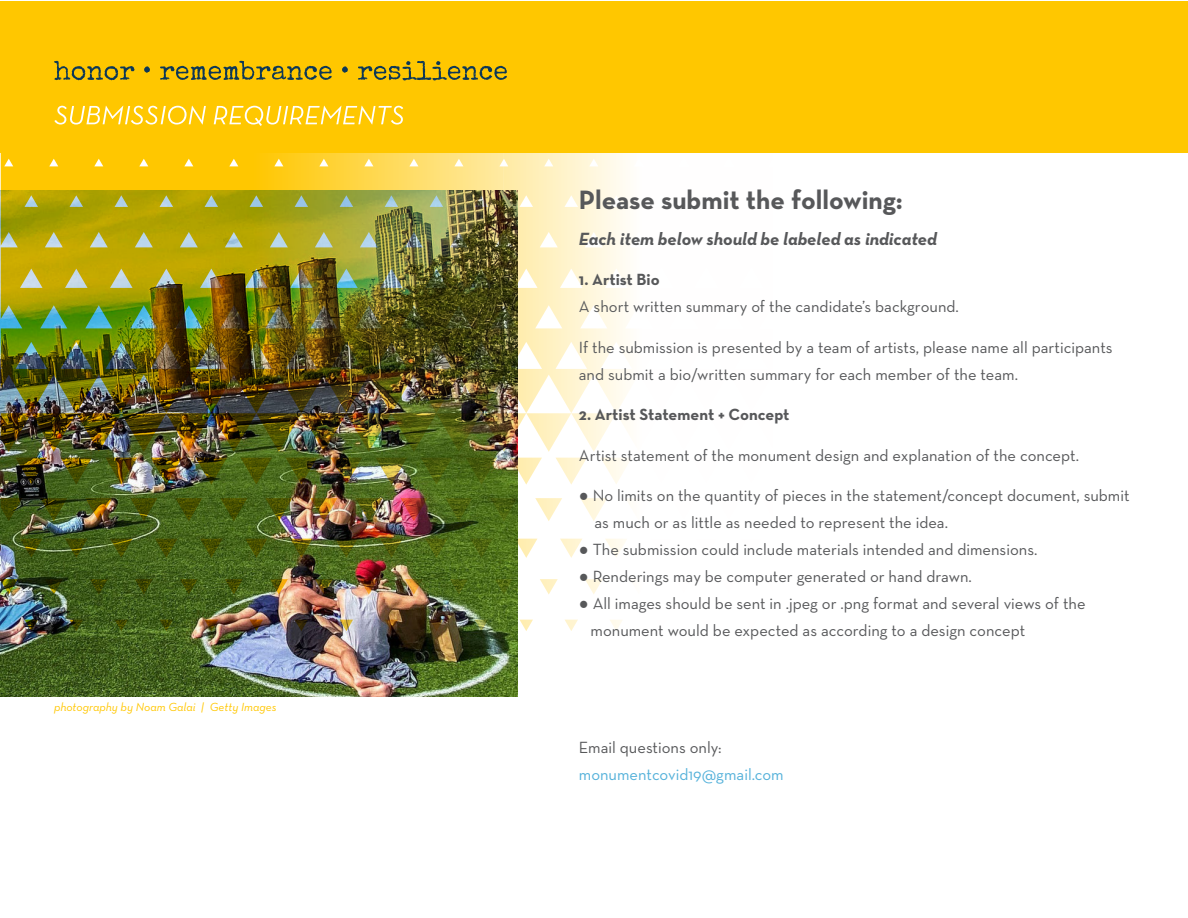
<style>
.page{position:relative;width:1188px;height:918px;background:#fff}
.page>*{position:absolute;margin:0;border:0;box-sizing:border-box;transform-origin:0 0}
.t1{font:700 27px "Neutra Text";color:#57585a}
.t2{font:italic 700 18px "Neutra Text";color:#57585a}
.t3{font:16.5px/27px "Neutra Text";color:#57585a}
.t4{font:700 16.5px "Neutra Text";color:#57585a}
.t5{font:16.5px "Neutra Text";color:#54b1da}
.t6{font:italic 12px "Neutra Text";color:#ffc700}
.s1{font-family:"Helvetica";font-weight:700}
.s2{color:#fff}
</style>
<div class="page">
<div style="left:1px;top:1px;width:1187px;height:151px;background:#ffc700"></div>
<svg style="left:54px;top:106px;width:349px;height:20px"></svg>
<svg style="left:54px;top:61px;width:453px;height:19px"></svg>
<svg style="left:1px;top:152px;width:503px;height:38px;background:#ffd02c"></svg>
<svg style="left:504px;top:152px;width:269px;height:479px"></svg>
<img style="left:0;top:190px;width:518px;height:507px">
<p class="t6" style="left:54px;top:700px;width:224px">photography by Noam Galai | Getty Images</p>
<p class="t1" style="left:579px;top:183px;width:326px">Please submit the following:</p>
<p class="t2" style="left:579px;top:228px;width:360px">Each item below should be labeled as indicated</p>
<p class="t4" style="left:579px;top:270px;width:82px">1. Artist Bio</p>
<p class="t3" style="left:579px;top:293px;width:382px">A short written summary of the candidate’s background.</p>
<p class="t3" style="left:579px;top:334px;width:535px">If the submission is presented by a team of artists, please name all participants and submit a bio/written summary for each member of the team.</p>
<p class="t4" style="left:579px;top:405px;width:212px">2. Artist Statement + Concept</p>
<p class="t3" style="left:579px;top:442px;width:502px">Artist statement of the monument design and explanation of the concept.</p>
<p class="t3" style="left:595px;top:482px;width:537px;text-indent:-16px"><span class="s1">●</span> No limits on the quantity of pieces in the statement/concept document, submit as much or as little as needed to represent the idea.</p>
<p class="t3" style="left:579px;top:536px;width:460px"><span class="s1">●</span> The submission could include materials intended and dimensions.</p>
<p class="t3" style="left:579px;top:563px;width:395px"><span class="s1">●</span> Renderings may be computer generated or hand drawn.</p>
<p class="t3" style="left:591px;top:590px;width:497px;text-indent:-12px"><span class="s1">●</span> All images should be sent in .jpeg or .png format and several views of the monument would be expected as according to a design concept<span class="s2">.</span></p>
<p class="t3" style="left:579px;top:734px;width:144px">Email questions only:</p>
<p class="t5" style="left:579px;top:765px;width:206px">monumentcovid19@gmail.com</p>
</div>
